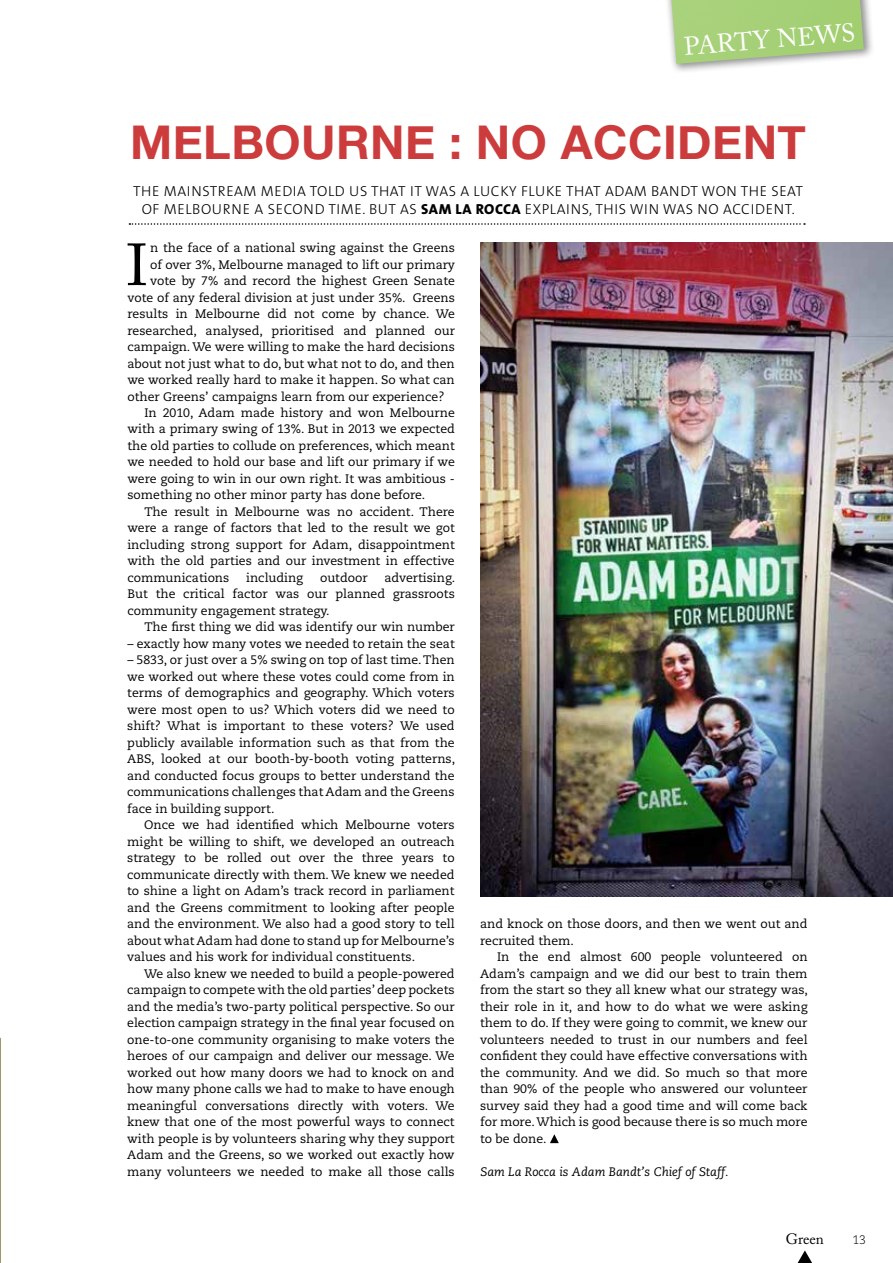
<style>
.page{position:relative;width:893px;height:1263px;background:#fff}
.page>*{position:absolute;margin:0;border:0;box-sizing:border-box;transform-origin:0 0}
.t1{font:58.65px "Adobe Caslon";color:#000}
.t2{font:700 46.5px "Helvetica Neue";letter-spacing:.01em;color:#cd3c3d}
.t3{font:25.5px "Adobe Caslon Pro";color:#fff}
.t4{font:15px "Adobe Caslon Pro";color:#000}
.t5{font:300 14.55px/18px "The Sans";letter-spacing:.04em;color:#000}
.t6{font:12.3px/16.5px "Caecilia CE";color:#000;text-align:justify}
.t7{font:italic 12.3px "Caecilia CE";color:#000}
.t8{font:300 12.3px "Caecilia";color:#000}
.s1{font-weight:800}
</style>
<div class="page">
<div style="left:660px;top:0;width:215px;height:74px;background:#000;opacity:.44"></div>
<img style="left:671px;top:0;width:193px;height:64px">
<img style="left:480px;top:243px;width:413px;height:654px">
<svg style="left:129px;top:223px;width:676px;height:2px"></svg>
<svg style="left:550px;top:1134px;width:9px;height:9px"></svg>
<svg style="left:797px;top:1250px;width:15px;height:13px"></svg>
<h3 class="t3" style="left:683px;top:30px;width:173px;rotate:-4deg">PARTY NEWS</h3>
<h2 class="t2" style="left:130px;top:101px;width:677px">MELBOURNE : NO ACCIDENT</h2>
<p class="t5" style="left:142px;top:182px;width:663px;text-indent:-9px">THE MAINSTREAM MEDIA TOLD US THAT IT WAS A LUCKY FLUKE THAT ADAM BANDT WON THE SEAT<br>OF MELBOURNE A SECOND TIME. BUT AS <span class="s1">SAM LA ROCCA</span></p>
<p class="t5" style="left:525px;top:200px;width:271px">EXPLAINS, THIS WIN WAS NO ACCIDENT.</p>
<h1 class="t1" style="left:126px;top:231px;width:23px">I</h1>
<p class="t6" style="left:150px;top:239px;width:306px">n the face of a national swing against the Greens</p>
<p class="t6" style="left:150px;top:256px;width:306px">of over 3%, Melbourne managed to lift our primary</p>
<p class="t6" style="left:150px;top:272px;width:306px">vote by 7% and record the highest Green Senate</p>
<p class="t6" style="left:128px;top:289px;width:329px">vote of any federal division at just under 35%. Greens</p>
<p class="t6" style="left:128px;top:305px;width:329px">results in Melbourne did not come by chance. We</p>
<p class="t6" style="left:128px;top:322px;width:329px">researched, analysed, prioritised and planned our</p>
<p class="t6" style="left:128px;top:338px;width:329px">campaign. We were willing to make the hard decisions</p>
<p class="t6" style="left:127px;top:355px;width:329px">about not just what to do, but what not to do, and then</p>
<p class="t6" style="left:127px;top:371px;width:329px">we worked really hard to make it happen. So what can</p>
<p class="t6" style="left:127px;top:388px;width:319px">other Greens’ campaigns learn from our experience?</p>
<p class="t6" style="left:144px;top:404px;width:312px">In 2010, Adam made history and won Melbourne</p>
<p class="t6" style="left:127px;top:421px;width:329px">with a primary swing of 13%. But in 2013 we expected</p>
<p class="t6" style="left:128px;top:437px;width:329px">the old parties to collude on preferences, which meant</p>
<p class="t6" style="left:127px;top:454px;width:329px">we needed to hold our base and lift our primary if we</p>
<p class="t6" style="left:127px;top:470px;width:329px">were going to win in our own right. It was ambitious -</p>
<p class="t6" style="left:127px;top:487px;width:299px">something no other minor party has done before.</p>
<p class="t6" style="left:144px;top:503px;width:312px">The result in Melbourne was no accident. There</p>
<p class="t6" style="left:127px;top:520px;width:329px">were a range of factors that led to the result we got</p>
<p class="t6" style="left:127px;top:536px;width:329px">including strong support for Adam, disappointment</p>
<p class="t6" style="left:127px;top:553px;width:329px">with the old parties and our investment in effective</p>
<p class="t6" style="left:127px;top:569px;width:103px">communications</p>
<p class="t6" style="left:246px;top:569px;width:58px">including</p>
<p class="t6" style="left:320px;top:569px;width:49px">outdoor</p>
<p class="t6" style="left:127px;top:569px;width:329px;text-indent:257px">advertising.<br>But the critical factor was our planned grassroots community engagement strategy.</p>
<p class="t6" style="left:144px;top:619px;width:312px">The first thing we did was identify our win number</p>
<p class="t6" style="left:127px;top:635px;width:329px">– exactly how many votes we needed to retain the seat</p>
<p class="t6" style="left:127px;top:652px;width:329px">– 5833, or just over a 5% swing on top of last time.Then we worked out where these votes could come from in terms of demographics and geography. Which voters were most open to us? Which voters did we need to shift? What is important to these voters? We used publicly available information such as that from the ABS, looked at our booth-by-booth voting patterns, and conducted focus groups to better understand the communications challenges that Adam and the Greens face in building support.</p>
<p class="t6" style="left:127px;top:817px;width:329px;text-indent:17px">Once we had identified which Melbourne voters might be willing to shift, we developed an outreach strategy to be rolled out over the three years to communicate directly with them. We knew we needed to shine a light on Adam’s track record in parliament and the Greens commitment to looking after people and the environment. We also had a good story to tell about what Adam had done to stand up for Melbourne’s values and his work for individual constituents.</p>
<p class="t6" style="left:127px;top:965px;width:329px;text-indent:17px">We also knew we needed to build a people-powered campaign to compete with the old parties’ deep pockets and the media’s two-party political perspective. So our election campaign strategy in the final year focused on one-to-one community organising to make voters the heroes of our campaign and deliver our message. We worked out how many doors we had to knock on and how many phone calls we had to make to have enough meaningful conversations directly with voters. We knew that one of the most powerful ways to connect with people is by volunteers sharing why they support Adam and the Greens, so we worked out exactly how many volunteers we needed to make all those calls</p>
<p class="t6" style="left:480px;top:915px;width:329px">and knock on those doors, and then we went out and recruited them.</p>
<p class="t6" style="left:480px;top:948px;width:329px;text-indent:17px">In the end almost 600 people volunteered on Adam’s campaign and we did our best to train them from the start so they all knew what our strategy was, their role in it, and how to do what we were asking them to do. If they were going to commit, we knew our volunteers needed to trust in our numbers and feel confident they could have effective conversations with the community. And we did. So much so that more than 90% of the people who answered our volunteer survey said they had a good time and will come back for more.Which is good because there is so much more to be done.</p>
<p class="t7" style="left:480px;top:1164px;width:250px">Sam La Rocca is Adam Bandt’s Chief of Staff.</p>
<p class="t4" style="left:786px;top:1230px;width:39px">Green</p>
<p class="t8" style="left:852px;top:1232px;width:15px">13</p>
</div>
